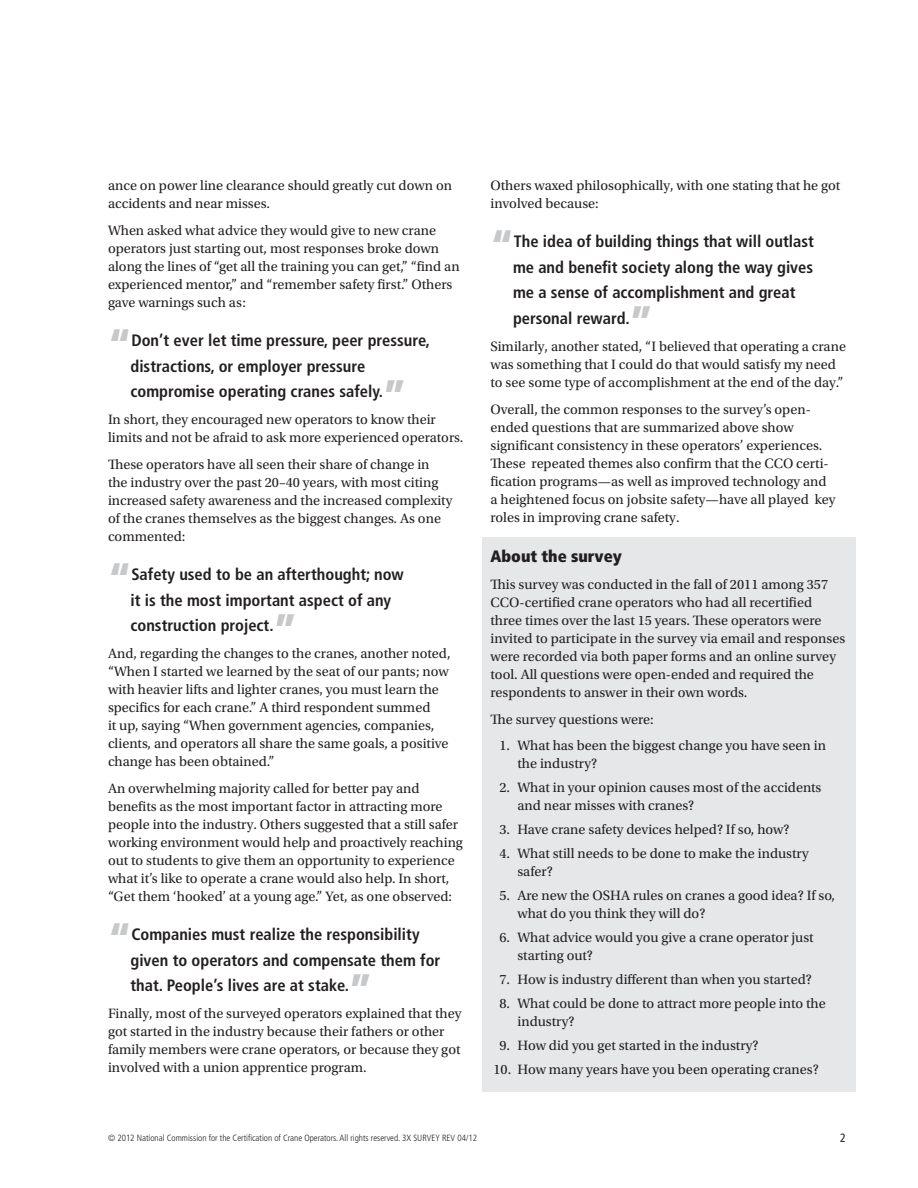
<style>
.page{position:relative;width:918px;height:1188px;background:#fff}
.page>*{position:absolute;margin:0;border:0;box-sizing:border-box;transform-origin:0 0}
.pull_quote{font:900 condensed 45px "Frutiger LT Std";color:#c7c8ca}
.pull_quote-2{font:700 condensed 16.5px/25.5px "Frutiger LT Std";color:#231f20}
.Subhead{font:900 condensed 16.5px "Frutiger LT Std";color:#231f20}
.Body_copy{font:14.25px/18px "Utopia Std";color:#231f20}
.Page___LEFT{font:condensed 12px "Frutiger LT Std";color:#231f20}
.t1{font:300 condensed 9px "Frutiger LT Std";color:#231f20}
</style>
<div class="page">
<div style="left:482px;top:537px;width:373px;height:555px;background:#e6e7e9"></div>
<p class="Body_copy" style="left:108px;top:177px;width:346px">ance on power line clearance should greatly cut down on accidents and near misses.</p>
<p class="Body_copy" style="left:108px;top:222px;width:353px">When asked what advice they would give to new crane operators just starting out, most responses broke down along the lines of “get all the training you can get,” “find an experienced mentor,” and “remember safety first.” Others gave warnings such as:</p>
<p class="pull_quote" style="left:108px;top:320px;width:25px">“</p>
<p class="pull_quote-2" style="left:130px;top:328px;width:301px">Don’t ever let time pressure, peer pressure, distractions, or employer pressure compromise operating cranes safely.</p>
<p class="Body_copy" style="left:108px;top:411px;width:329px">In short, they encouraged new operators to know their</p>
<p class="pull_quote" style="left:383px;top:371px;width:25px">”</p>
<p class="Body_copy" style="left:108px;top:429px;width:357px">limits and not be afraid to ask more experienced operators.</p>
<p class="Body_copy" style="left:108px;top:456px;width:346px">These operators have all seen their share of change in the industry over the past 20–40 years, with most citing increased safety awareness and the increased complexity of the cranes themselves as the biggest changes. As one commented:</p>
<p class="pull_quote" style="left:108px;top:554px;width:25px">“</p>
<p class="pull_quote-2" style="left:130px;top:562px;width:275px">Safety used to be an afterthought; now it is the most important aspect of any construction project.</p>
<p class="pull_quote" style="left:274px;top:605px;width:25px">”</p>
<p class="Body_copy" style="left:108px;top:645px;width:344px">And, regarding the changes to the cranes, another noted, “When I started we learned by the seat of our pants; now with heavier lifts and lighter cranes, you must learn the specifics for each crane.” A third respondent summed<br>it up, saying “When government agencies, companies, clients, and operators all share the same goals, a positive change has been obtained.”</p>
<p class="Body_copy" style="left:108px;top:780px;width:356px">An overwhelming majority called for better pay and benefits as the most important factor in attracting more people into the industry. Others suggested that a still safer working environment would help and proactively reaching out to students to give them an opportunity to experience what it’s like to operate a crane would also help. In short, “Get them ‘hooked’ at a young age.” Yet, as one observed:</p>
<p class="pull_quote" style="left:108px;top:914px;width:25px">“</p>
<p class="pull_quote-2" style="left:130px;top:922px;width:311px">Companies must realize the responsibility given to operators and compensate them for that. People’s lives are at stake.</p>
<p class="Body_copy" style="left:108px;top:1005px;width:355px">Finally, most of the surveyed operators explained that they</p>
<p class="pull_quote" style="left:349px;top:965px;width:25px">”</p>
<p class="Body_copy" style="left:108px;top:1023px;width:354px">got started in the industry because their fathers or other family members were crane operators, or because they got involved with a union apprentice program.</p>
<p class="Body_copy" style="left:490px;top:177px;width:351px">Others waxed philosophically, with one stating that he got involved because:</p>
<p class="pull_quote" style="left:490px;top:221px;width:25px">“</p>
<p class="pull_quote-2" style="left:513px;top:229px;width:302px">The idea of building things that will outlast me and benefit society along the way gives me a sense of accomplishment and great personal reward.</p>
<p class="Body_copy" style="left:490px;top:338px;width:357px">Similarly, another stated, “I believed that operating a crane</p>
<p class="pull_quote" style="left:630px;top:298px;width:25px">”</p>
<p class="Body_copy" style="left:490px;top:356px;width:354px">was something that I could do that would satisfy my need to see some type of accomplishment at the end of the day.”</p>
<p class="Body_copy" style="left:490px;top:401px;width:347px">Overall, the common responses to the survey’s open&shy;ended questions that are summarized above show significant consistency in these operators’ experiences.<br>These repeated themes also confirm that the CCO certi&shy;fication programs—as well as improved technology and a heightened focus on jobsite safety—have all played key roles in improving crane safety.</p>
<p class="Subhead" style="left:490px;top:547px;width:133px">About the survey</p>
<p class="Body_copy" style="left:490px;top:576px;width:356px">This survey was conducted in the fall of 2011 among 357<br>CCO-certified crane operators who had all recertified three times over the last 15 years. These operators were invited to participate in the survey via email and responses were recorded via both paper forms and an online survey tool. All questions were open-ended and required the respondents to answer in their own words.</p>
<p class="Body_copy" style="left:490px;top:711px;width:165px">The survey questions were:</p>
<p class="Body_copy" style="left:518px;top:737px;width:310px;text-indent:-18px">1. What has been the biggest change you have seen in the industry?</p>
<p class="Body_copy" style="left:518px;top:779px;width:305px;text-indent:-18px">2. What in your opinion causes most of the accidents and near misses with cranes?</p>
<p class="Body_copy" style="left:500px;top:821px;width:292px">3. Have crane safety devices helped? If so, how?</p>
<p class="Body_copy" style="left:518px;top:845px;width:293px;text-indent:-18px">4. What still needs to be done to make the industry safer?</p>
<p class="Body_copy" style="left:518px;top:887px;width:319px;text-indent:-18px">5. Are new the OSHA rules on cranes a good idea? If so, what do you think they will do?</p>
<p class="Body_copy" style="left:518px;top:929px;width:298px;text-indent:-18px">6. What advice would you give a crane operator just starting out?</p>
<p class="Body_copy" style="left:500px;top:971px;width:314px">7. How is industry different than when you started?</p>
<p class="Body_copy" style="left:518px;top:995px;width:310px;text-indent:-18px">8. What could be done to attract more people into the industry?</p>
<p class="Body_copy" style="left:500px;top:1037px;width:261px">9. How did you get started in the industry?</p>
<p class="Body_copy" style="left:494px;top:1061px;width:327px">10. How many years have you been operating cranes?</p>
<p class="t1" style="left:108px;top:1133px;width:371px">© 2012 National Commission for the Certification of Crane Operators. All rights reserved. 3X SURVEY REV 04/12</p>
<p class="Page___LEFT" style="left:840px;top:1130px;width:7px">2</p>
</div>
